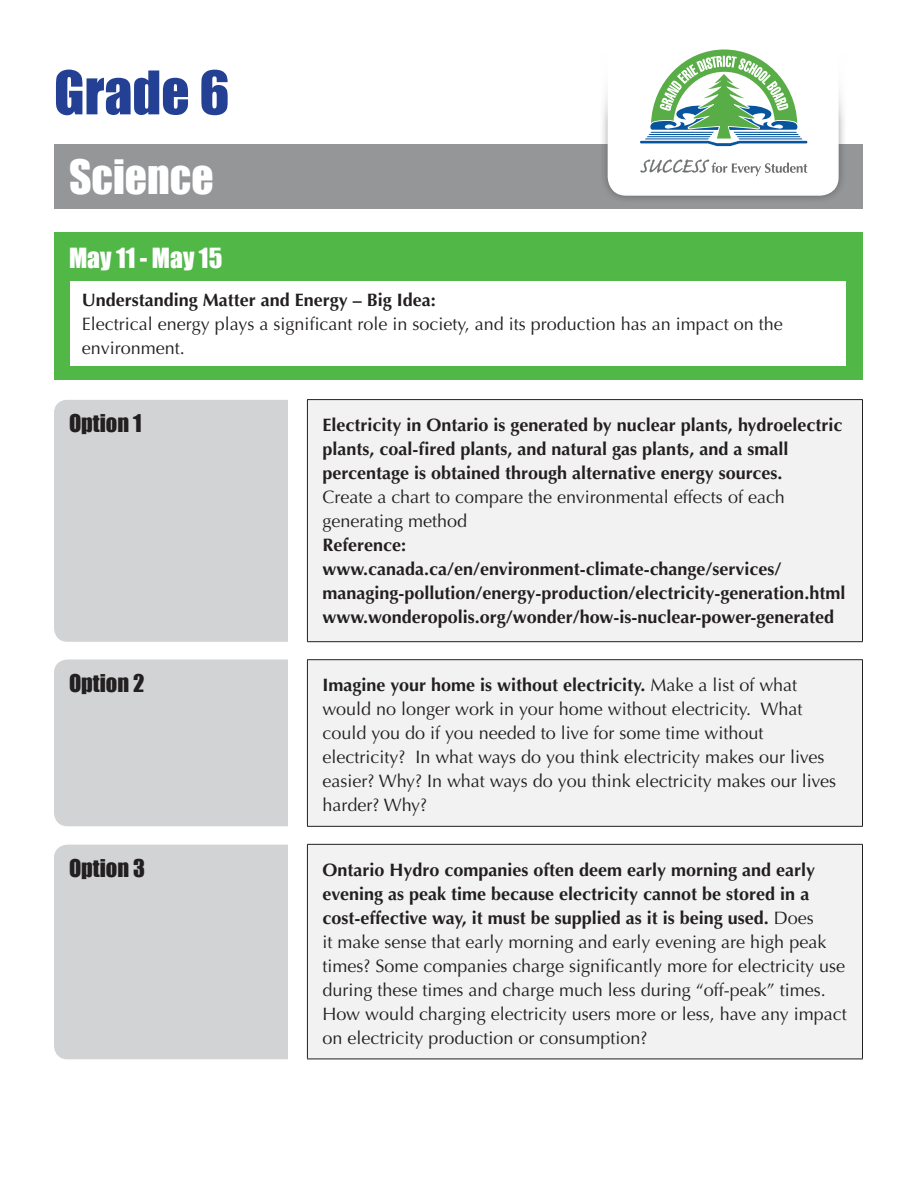
<style>
.page{position:relative;width:918px;height:1188px;background:#fff}
.page>*{position:absolute;margin:0;border:0;box-sizing:border-box;transform-origin:0 0}
.t1{font:55.5px "Impact";color:#234094}
.t2{font:43.5px "Impact";color:#fff}
.t3{font:25.5px "Impact";color:#fff}
.t4{font:22.5px "Impact";color:#231f20}
.t5{font:18px/24px "Optima";color:#231f20}
.t6{font:700 18px/24px "Optima";color:#231f20}
.s1{font-weight:700}
</style>
<div class="page">
<div style="left:54px;top:400px;width:234px;height:242px;background:#d1d3d4"></div>
<div style="left:54px;top:845px;width:234px;height:214px;background:#d1d3d4"></div>
<div style="left:54px;top:659px;width:234px;height:167px;background:#d1d3d4"></div>
<div style="left:54px;top:144px;width:808px;height:65px;background:#949698"></div>
<div style="left:54px;top:232px;width:808px;height:148px;background:#51b848"></div>
<div style="left:307px;top:400px;width:555px;height:659px;background:#f2f2f3"></div>
<hr style="left:307px;top:400px;width:1px;height:241px;background:#231f20">
<hr style="left:307px;top:399px;width:556px;height:1px;background:#231f20">
<hr style="left:862px;top:400px;width:1px;height:241px;background:#231f20">
<hr style="left:307px;top:641px;width:556px;height:1px;background:#231f20">
<hr style="left:307px;top:826px;width:556px;height:1px;background:#231f20">
<hr style="left:307px;top:1059px;width:556px;height:1px;background:#231f20">
<hr style="left:307px;top:660px;width:1px;height:166px;background:#231f20">
<hr style="left:862px;top:660px;width:1px;height:166px;background:#231f20">
<hr style="left:307px;top:844px;width:556px;height:1px;background:#231f20">
<hr style="left:307px;top:845px;width:1px;height:214px;background:#231f20">
<hr style="left:862px;top:845px;width:1px;height:214px;background:#231f20">
<hr style="left:307px;top:659px;width:556px;height:1px;background:#231f20">
<div style="left:599px;top:0;width:248px;height:204px;background:#231f20;opacity:.4"></div>
<div style="left:608px;top:122px;width:231px;height:74px;background:#fff"></div>
<div style="left:586px;top:0;width:272px;height:122px;background:#fff"></div>
<svg style="left:640px;top:50px;width:167px;height:96px"></svg>
<svg style="left:640px;top:159px;width:167px;height:17px"></svg>
<div style="left:70px;top:282px;width:776px;height:84px;background:#fff"></div>
<h1 class="t1" style="left:54px;top:50px;width:177px">Grade 6</h1>
<h2 class="t2" style="left:69px;top:143px;width:146px">Science</h2>
<h3 class="t3" style="left:69px;top:238px;width:155px">May 11 - May 15</h3>
<p class="t6" style="left:82px;top:289px;width:356px">Understanding Matter and Energy – Big Idea:</p>
<p class="t5" style="left:82px;top:313px;width:703px">Electrical energy plays a significant role in society, and its production has an impact on the environment.</p>
<p class="t4" style="left:69px;top:406px;width:74px">Option 1</p>
<p class="t6" style="left:322px;top:413px;width:521px">Electricity in Ontario is generated by nuclear plants, hydroelectric plants, coal-fired plants, and natural gas plants, and a small percentage is obtained through alternative energy sources.</p>
<p class="t5" style="left:322px;top:485px;width:464px">Create a chart to compare the environmental effects of each generating method</p>
<p class="t6" style="left:322px;top:533px;width:524px">Reference: www.canada.ca/en/environment-climate-change/services/ managing-pollution/energy-production/electricity-generation.html www.wonderopolis.org/wonder/how-is-nuclear-power-generated</p>
<p class="t4" style="left:69px;top:666px;width:77px">Option 2</p>
<p class="t5" style="left:322px;top:673px;width:515px"><span class="s1">Imagine your home is without electricity.</span> Make a list of what would no longer work in your home without electricity. What could you do if you needed to live for some time without electricity? In what ways do you think electricity makes our lives easier? Why? In what ways do you think electricity makes our lives harder? Why?</p>
<p class="t4" style="left:69px;top:851px;width:78px">Option 3</p>
<p class="t5" style="left:322px;top:858px;width:526px"><span class="s1">Ontario Hydro companies often deem early morning and early evening as peak time because electricity cannot be stored in a cost-effective way, it must be supplied as it is being used.</span> Does<br>it make sense that early morning and early evening are high peak times? Some companies charge significantly more for electricity use during these times and charge much less during “off-peak” times.<br>How would charging electricity users more or less, have any impact on electricity production or consumption?</p>
</div>
